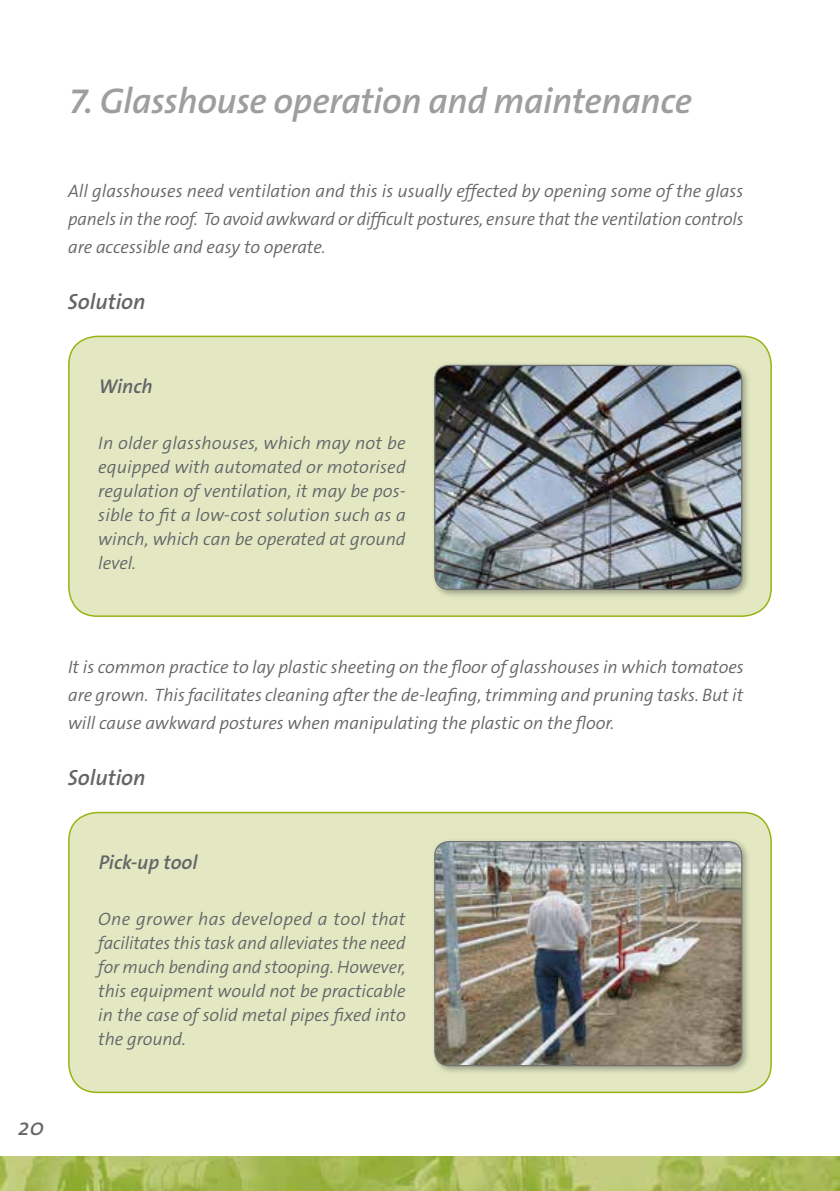
<style>
.page{position:relative;width:840px;height:1191px;background:#fff}
.page>*{position:absolute;margin:0;border:0;box-sizing:border-box;transform-origin:0 0}
.t1{font:italic 600 36px "The Sans B6";letter-spacing:-.01em;color:#9c9e9f}
.t2{font:italic 24px "The Sans";color:#646567}
.t3{font:italic 600 22px "The Sans B6";color:#646567}
.t4{font:italic 600 20px "The Sans B6";color:#646567}
.t5{font:italic 300 18px/24px "The Sans B4";color:#646567;text-align:justify}
</style>
<div class="page">
<img style="left:0;top:1157px;width:839px;height:34px">
<div style="left:69px;top:336px;width:701px;height:280px;background:#e3e8c3;border-radius:28px"></div>
<div style="left:68px;top:336px;width:703px;height:281px;border:2px solid #97b314;border-radius:28px"></div>
<div style="left:69px;top:812px;width:701px;height:280px;background:#e3e8c3;border-radius:28px"></div>
<div style="left:68px;top:812px;width:703px;height:281px;border:2px solid #97b314;border-radius:28px"></div>
<div style="left:430px;top:361px;width:321px;height:238px;background:#000;opacity:.3"></div>
<img style="left:434px;top:365px;width:307px;height:224px">
<div style="left:434px;top:365px;width:308px;height:225px;border:1px solid #707172;border-radius:14px"></div>
<div style="left:430px;top:837px;width:321px;height:238px;background:#000;opacity:.3"></div>
<img style="left:434px;top:841px;width:307px;height:224px">
<div style="left:434px;top:841px;width:308px;height:225px;border:1px solid #707172;border-radius:14px"></div>
<h1 class="t1" style="left:68px;top:82px;width:625px">7. Glasshouse operation and maintenance</h1>
<p class="t5" style="left:68px;top:178px;width:676px;line-height:28px">All glasshouses need ventilation and this is usually effected by opening some of the glass panels in the roof. To avoid awkward or difficult postures, ensure that the ventilation controls are accessible and easy to operate.</p>
<p class="t3" style="left:68px;top:290px;width:79px">Solution</p>
<p class="t4" style="left:99px;top:375px;width:56px">Winch</p>
<p class="t5" style="left:98px;top:432px;width:309px">In older glasshouses, which may not be equipped with automated or motorised regulation of ventilation, it may be pos&shy;sible to fit a low-cost solution such as a winch, which can be operated at ground level.</p>
<p class="t5" style="left:68px;top:654px;width:676px;line-height:28px">It is common practice to lay plastic sheeting on the floor of glasshouses in which tomatoes are grown. This facilitates cleaning after the de-leafing, trimming and pruning tasks. But it will cause awkward postures when manipulating the plastic on the floor.</p>
<p class="t3" style="left:68px;top:766px;width:79px">Solution</p>
<p class="t4" style="left:99px;top:851px;width:100px">Pick-up tool</p>
<p class="t5" style="left:98px;top:908px;width:309px">One grower has developed a tool that facilitates this task and alleviates the need for much bending and stooping. However, this equipment would not be practicable in the case of solid metal pipes fixed into the ground.</p>
<h2 class="t2" style="left:18px;top:1106px;width:27px">20</h2>
</div>
